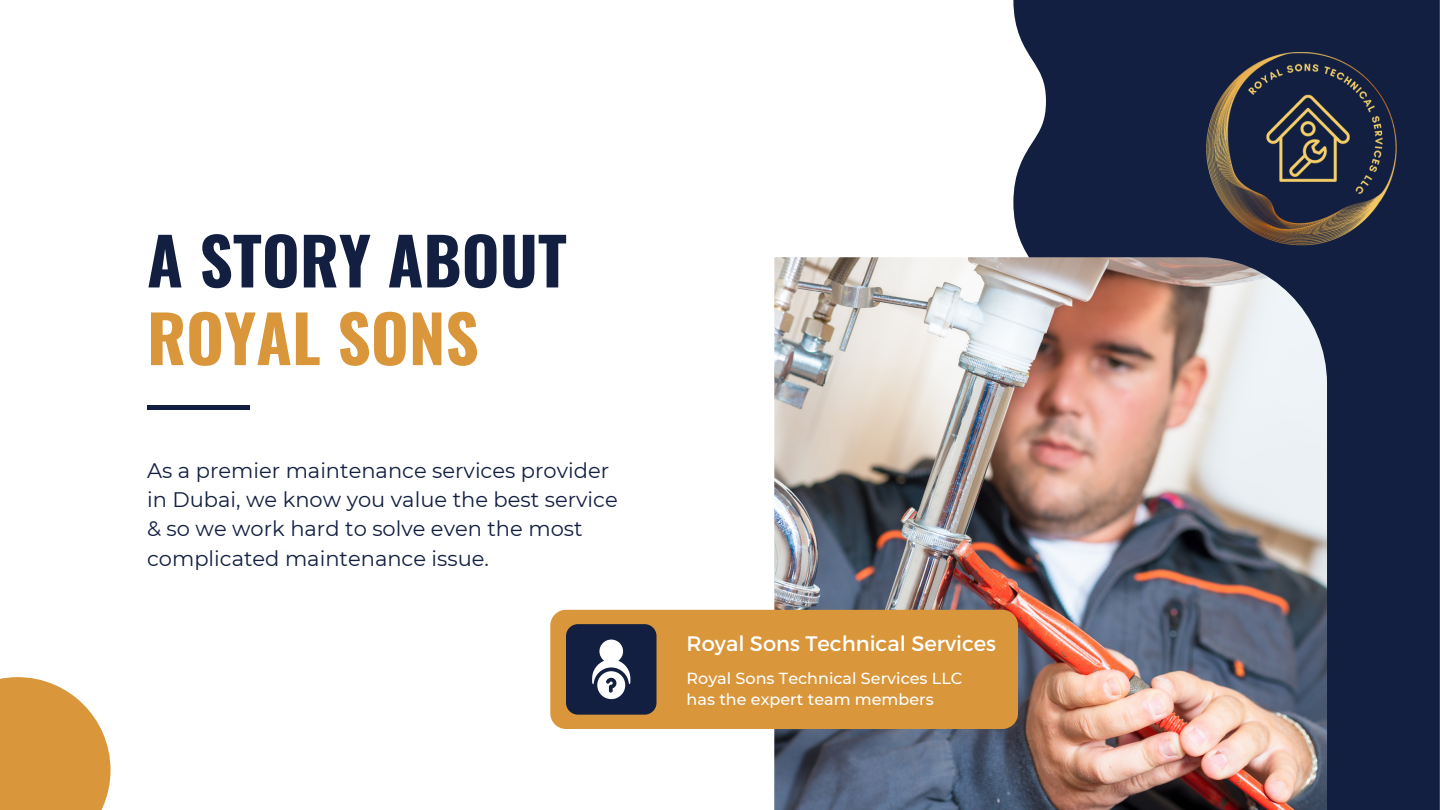
<style>
.page{position:relative;width:1440px;height:810px;background:#fff}
.page>*{position:absolute;margin:0;border:0;box-sizing:border-box;transform-origin:0 0}
.t1{font:700 65px "Oswald";color:#121f41}
.t2{font:700 65px "Oswald";color:#d9963b}
.t3{font:21px/29.2px "Montserrat";color:#121f41}
.t4{font:21px "Montserrat";color:#fff}
.t5{font:500 16px/21.8px "Montserrat";color:#fff}
</style>
<div class="page">
<div style="left:147px;top:405px;width:102px;height:5px;background:#121f41"></div>
<div style="left:1013px;top:0;width:427px;height:810px;background:#121f41"></div>
<img style="left:774px;top:257px;width:553px;height:553px">
<div style="left:550px;top:610px;width:468px;height:119px;background:#d9963b;border-radius:16px"></div>
<div style="left:566px;top:624px;width:91px;height:91px;background:#121f41;border-radius:12px"></div>
<div style="left:0;top:677px;width:111px;height:133px;background:#d9963b"></div>
<svg style="left:592px;top:640px;width:38px;height:59px"></svg>
<img style="left:1193px;top:39px;width:218px;height:218px">
<h1 class="t1" style="left:147px;top:210px;width:421px">A STORY ABOUT</h1>
<h1 class="t2" style="left:147px;top:288px;width:333px">ROYAL SONS</h1>
<p class="t3" style="left:147px;top:456px;width:472px">As a premier maintenance services provider in Dubai, we know you value the best service &amp; so we work hard to solve even the most complicated maintenance issue.</p>
<p class="t4" style="left:687px;top:630px;width:311px">Royal Sons Technical Services</p>
<p class="t5" style="left:687px;top:667px;width:277px">Royal Sons Technical Services LLC has the expert team members</p>
</div>
